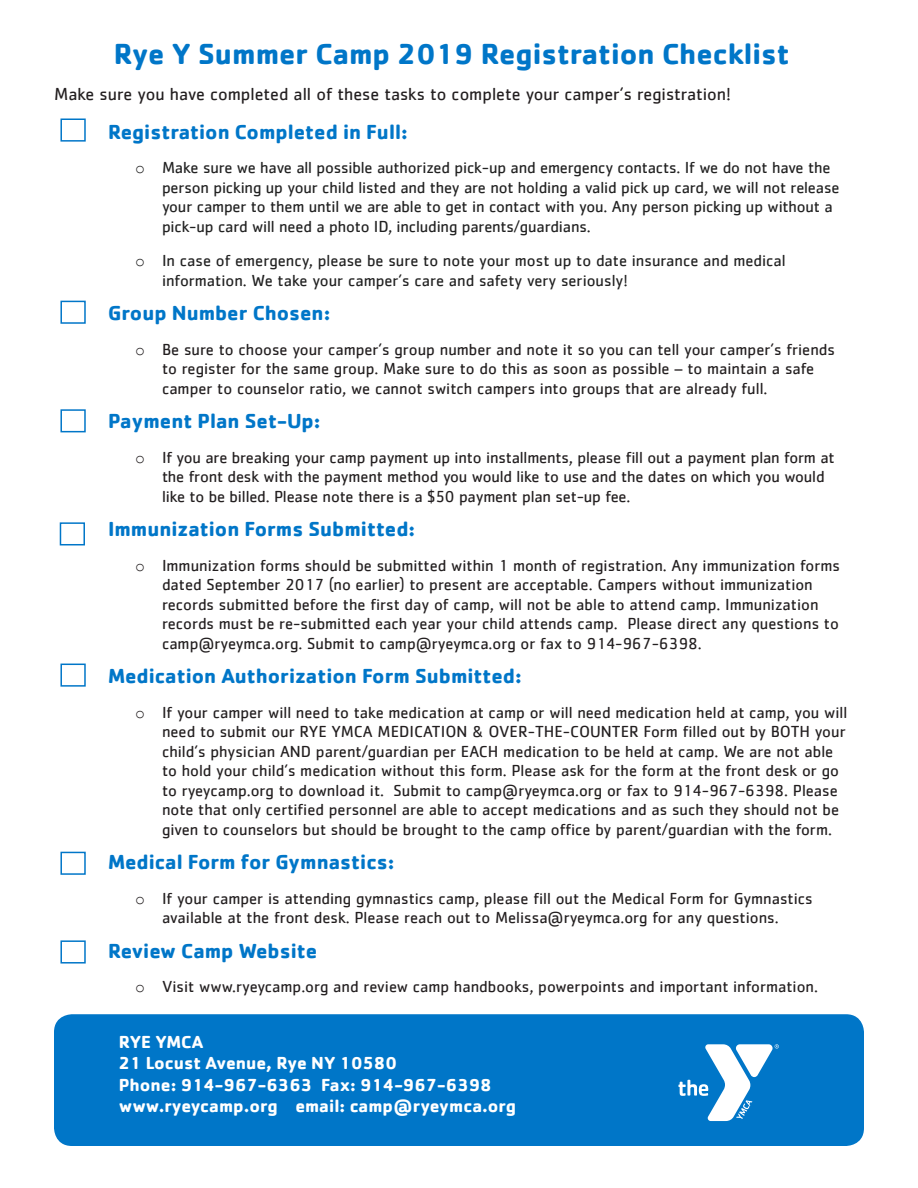
<style>
.page{position:relative;width:918px;height:1188px;background:#fff}
.page>*{position:absolute;margin:0;border:0;box-sizing:border-box;transform-origin:0 0}
.t1{font:700 30px "Cachet";color:#0076c8}
.t2{font:700 21px "Cachet";color:#0076c8}
.t3{font:700 18px "Cachet";color:#fff}
.t4{font:18px "Cachet";color:#231f20}
.t5{font:16.5px/19.5px "Cachet";color:#231f20}
.t6{font:16.5px/19.5px "Cachet";letter-spacing:-.01em;color:#222}
.s1{font-family:"Courier New"}
</style>
<div class="page">
<div style="left:54px;top:1014px;width:810px;height:132px;background:#0076c8;border-radius:18px"></div>
<svg style="left:678px;top:1044px;width:101px;height:77px"></svg>
<div style="left:60px;top:118px;width:26px;height:24px;border:2px solid #0076c8"></div>
<div style="left:60px;top:301px;width:26px;height:23px;border:2px solid #0076c8"></div>
<div style="left:60px;top:409px;width:26px;height:23px;border:2px solid #0076c8"></div>
<div style="left:60px;top:522px;width:25px;height:23px;border:2px solid #0076c8"></div>
<div style="left:60px;top:664px;width:26px;height:23px;border:2px solid #0076c8"></div>
<div style="left:60px;top:852px;width:26px;height:23px;border:2px solid #0076c8"></div>
<div style="left:60px;top:940px;width:26px;height:24px;border:2px solid #0076c8"></div>
<p class="t1" style="left:114px;top:35px;width:677px">Rye Y Summer Camp 2019 Registration Checklist</p>
<p class="t4" style="left:54px;top:83px;width:679px">Make sure you have completed all of these tasks to complete your camper’s registration!</p>
<p class="t2" style="left:108px;top:118px;width:301px">Registration Completed in Full:</p>
<p class="t6" style="left:162px;top:158px;width:679px;text-indent:-27px"><span class="s1">o</span> Make sure we have all possible authorized pick-up and emergency contacts. If we do not have the person picking up your child listed and they are not holding a valid pick up card, we will not release your camper to them until we are able to get in contact with you. Any person picking up without a pick-up card will need a photo ID, including parents/guardians.</p>
<p class="t6" style="left:162px;top:251px;width:625px;text-indent:-27px"><span class="s1">o</span> In case of emergency, please be sure to note your most up to date insurance and medical information. We take your camper’s care and safety very seriously!</p>
<p class="t2" style="left:108px;top:300px;width:224px">Group Number Chosen:</p>
<p class="t5" style="left:162px;top:339px;width:675px;text-indent:-27px"><span class="s1">o</span> Be sure to choose your camper’s group number and note it so you can tell your camper’s friends to register for the same group. Make sure to do this as soon as possible – to maintain a safe camper to counselor ratio, we cannot switch campers into groups that are already full.</p>
<p class="t2" style="left:108px;top:408px;width:214px">Payment Plan Set-Up:</p>
<p class="t5" style="left:162px;top:447px;width:674px;text-indent:-27px"><span class="s1">o</span> If you are breaking your camp payment up into installments, please fill out a payment plan form at the front desk with the payment method you would like to use and the dates on which you would like to be billed. Please note there is a $50 payment plan set-up fee.</p>
<p class="t2" style="left:108px;top:516px;width:309px">Immunization Forms Submitted:</p>
<p class="t5" style="left:162px;top:555px;width:680px;text-indent:-27px"><span class="s1">o</span> Immunization forms should be submitted within 1 month of registration. Any immunization forms dated September 2017 (no earlier) to present are acceptable. Campers without immunization records submitted before the first day of camp, will not be able to attend camp. Immunization records must be re-submitted each year your child attends camp. Please direct any questions to camp@ryeymca.org. Submit to camp@ryeymca.org or fax to 914-967-6398.</p>
<p class="t2" style="left:108px;top:663px;width:415px">Medication Authorization Form Submitted:</p>
<p class="t5" style="left:162px;top:702px;width:687px;text-indent:-27px"><span class="s1">o</span> If your camper will need to take medication at camp or will need medication held at camp, you will need to submit our RYE YMCA MEDICATION &amp; OVER-THE-COUNTER Form filled out by BOTH your child’s physician AND parent/guardian per EACH medication to be held at camp. We are not able to hold your child’s medication without this form. Please ask for the form at the front desk or go to ryeycamp.org to download it. Submit to camp@ryeymca.org or fax to 914-967-6398. Please note that only certified personnel are able to accept medications and as such they should not be given to counselors but should be brought to the camp office by parent/guardian with the form.</p>
<p class="t2" style="left:108px;top:849px;width:288px">Medical Form for Gymnastics:</p>
<p class="t5" style="left:135px;top:888px;width:679px;text-align:center"><span class="s1">o</span> If your camper is attending gymnastics camp, please fill out the Medical Form for Gymnastics available at the front desk. Please reach out to Melissa@ryeymca.org for any questions.</p>
<p class="t2" style="left:108px;top:937px;width:211px">Review Camp Website</p>
<p class="t5" style="left:135px;top:977px;width:685px"><span class="s1">o</span> Visit www.ryeycamp.org and review camp handbooks, powerpoints and important information.</p>
<p class="t3" style="left:119px;top:1030px;width:86px">RYE YMCA</p>
<p class="t3" style="left:119px;top:1051px;width:280px">21 Locust Avenue, Rye NY 10580</p>
<p class="t3" style="left:119px;top:1073px;width:374px">Phone: 914-967-6363 Fax: 914-967-6398</p>
<p class="t3" style="left:119px;top:1095px;width:399px">www.ryeycamp.org email: camp@ryeymca.org</p>
</div>
